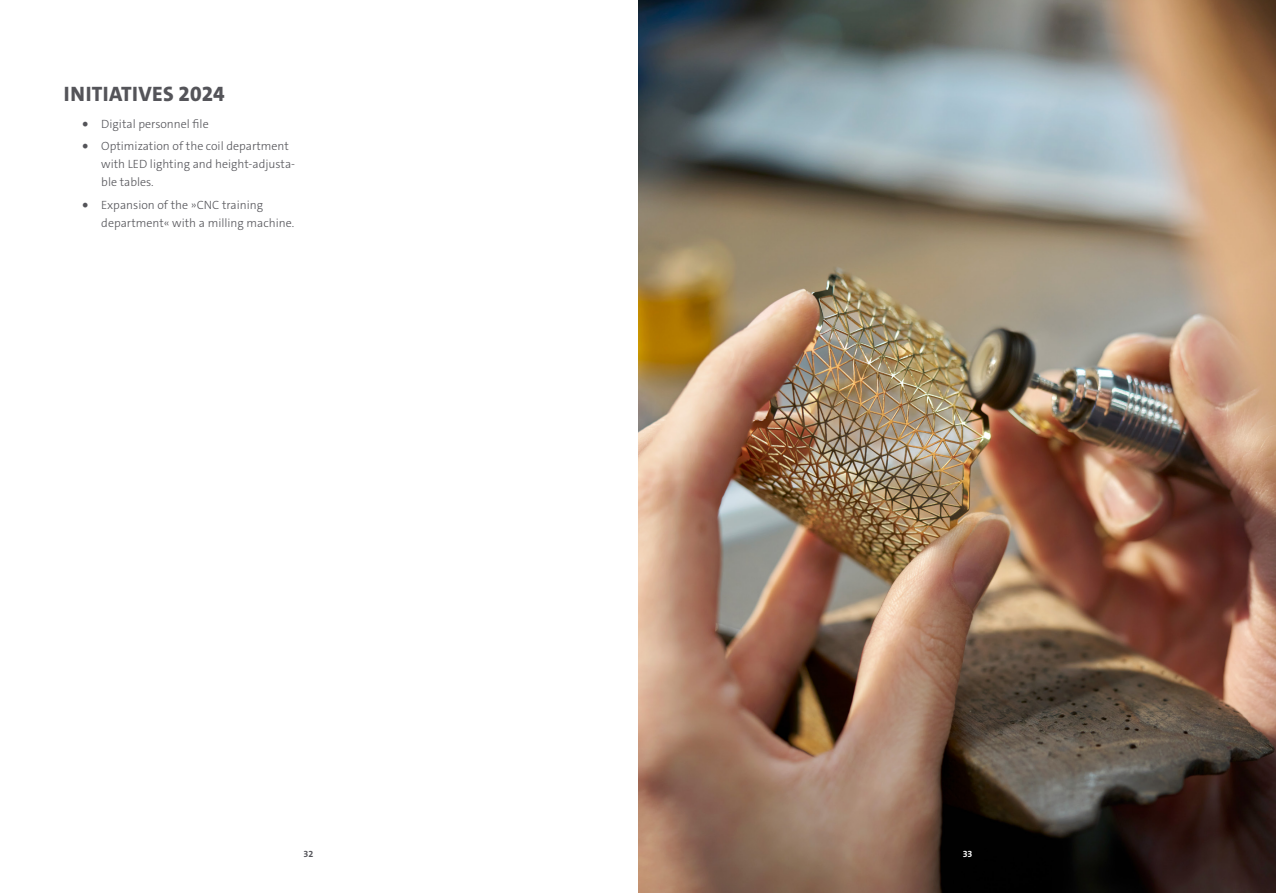
<style>
.page{position:relative;width:1276px;height:893px;background:#fff}
.page>*{position:absolute;margin:0;border:0;box-sizing:border-box;transform-origin:0 0}
.t1{font:800 21px "The Sans C5";letter-spacing:.02em;color:#545459}
.t2{font:300 12px/18px "The Sans C5";color:#545459}
.t3{font:700 9px "The Sans C5";color:#545459}
.t4{font:700 9px "The Sans C5";color:#fff}
.s1{font-family:"Minion Pro";font-weight:400;font-size:18px}
</style>
<div class="page">
<img style="left:638px;top:0;width:638px;height:893px">
<h1 class="t1" style="left:64px;top:80px;width:162px">INITIATIVES 2024</h1>
<p class="t2" style="left:82px;top:115px;width:128px"><span class="s1">•</span> Digital personnel file</p>
<p class="t2" style="left:101px;top:137px;width:195px;text-indent:-20px"><span class="s1">•</span> Optimization of the coil department with LED lighting and height-adjusta&shy;ble tables.</p>
<p class="t2" style="left:101px;top:196px;width:194px;text-indent:-20px"><span class="s1">•</span> Expansion of the »CNC training department« with a milling machine.</p>
<p class="t3" style="left:303px;top:848px;width:11px">32</p>
<p class="t4" style="left:962px;top:848px;width:11px">33</p>
</div>
